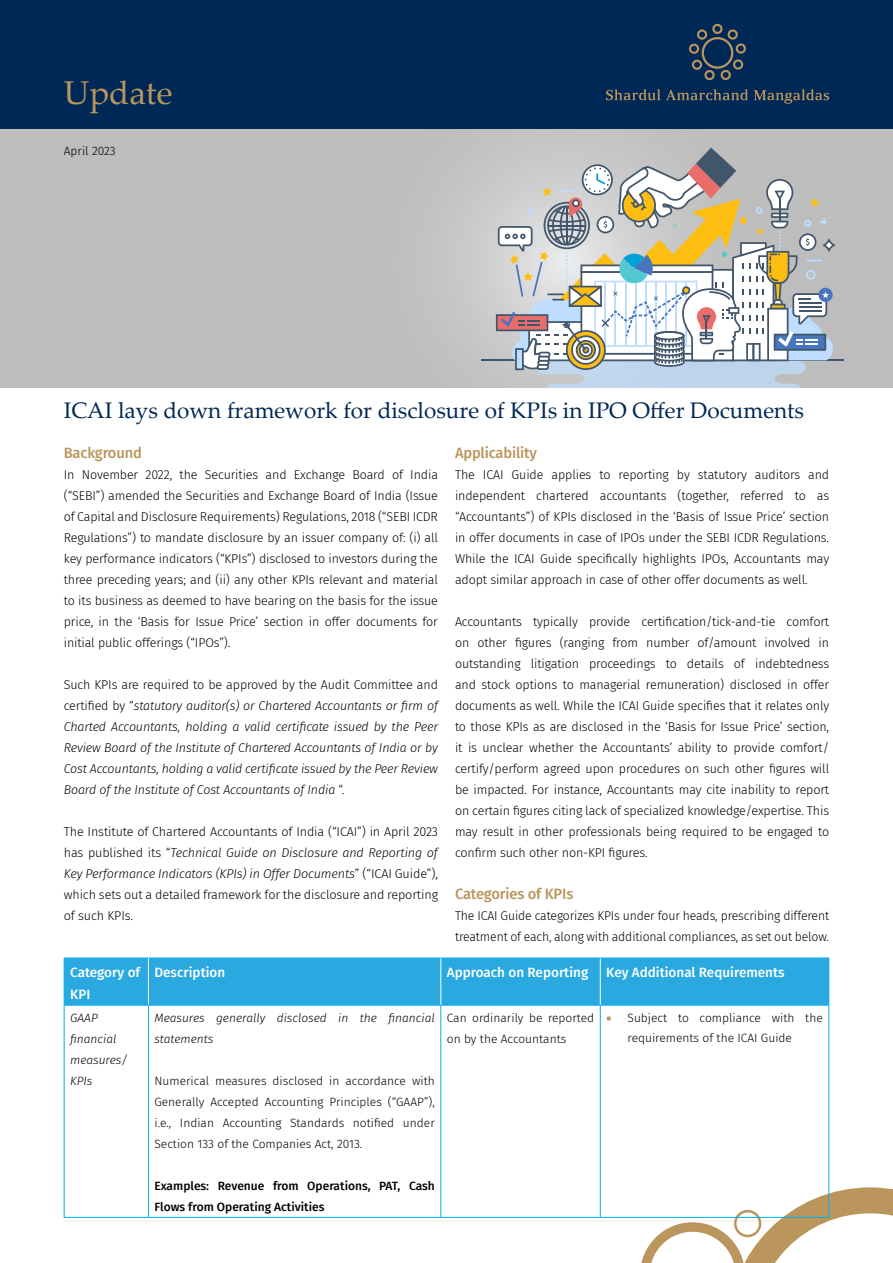
<style>
.page{position:relative;width:893px;height:1263px;background:#fff}
.page>*{position:absolute;margin:0;border:0;box-sizing:border-box;transform-origin:0 0}
.t1{font:33px "Palatino Linotype";color:#ba955c}
.t2{font:22.5px "Palatino Linotype";color:#002856}
.Heading_2{font:500 15px "Fira Sans";letter-spacing:-.01em;color:#ba955c}
.t3{font:500 13.5px/22.5px "Fira Sans";color:#fff}
.Body_Copy{font:300 12.75px/21px "Fira Sans";letter-spacing:-.01em;color:#000;text-align:justify}
.Body_Copy-2{font:italic 300 12.75px/21px "Fira Sans";letter-spacing:-.01em;color:#000;text-align:justify}
.Body_Copy-3{font:300 12.75px/21px "Fira Sans";letter-spacing:-.01em;color:#000;scale:.96 1}
.Body_Copy-4{font:300 12px/21px "Fira Sans";color:#000}
.Body_Copy-5{font:italic 300 12px/21px "Fira Sans";color:#000}
.Body_Copy-6{font:500 12px/21px "Fira Sans";color:#000}
.s1{font-style:normal}
.s2{font-style:italic}
.s3{color:#ba955c}
</style>
<div class="page">
<svg style="left:640px;top:1187px;width:253px;height:76px"></svg>
<div style="left:0;top:128px;width:893px;height:259px;background:#bdbdbe"></div>
<hr style="left:481px;top:359px;width:363px;height:2px;background:#42566b">
<svg style="left:496px;top:148px;width:340px;height:239px"></svg>
<div style="left:0;top:0;width:893px;height:128px;background:#002856"></div>
<svg style="left:606px;top:89px;width:54px;height:11px"></svg>
<svg style="left:666px;top:89px;width:82px;height:11px"></svg>
<svg style="left:754px;top:89px;width:75px;height:15px"></svg>
<svg style="left:689px;top:24px;width:57px;height:56px"></svg>
<div style="left:65px;top:959px;width:763px;height:46px;background:#2aa9e0"></div>
<hr style="left:64px;top:958px;width:84px;height:1px;background:#00aeef">
<hr style="left:64px;top:958px;width:1px;height:47px;background:#00aeef">
<hr style="left:148px;top:958px;width:293px;height:1px;background:#00aeef">
<hr style="left:441px;top:958px;width:159px;height:1px;background:#00aeef">
<hr style="left:600px;top:958px;width:229px;height:1px;background:#00aeef">
<hr style="left:828px;top:958px;width:1px;height:47px;background:#00aeef">
<hr style="left:64px;top:1005px;width:84px;height:1px;background:#00aeef">
<hr style="left:148px;top:1005px;width:293px;height:1px;background:#00aeef">
<hr style="left:441px;top:1005px;width:159px;height:1px;background:#00aeef">
<hr style="left:600px;top:1005px;width:229px;height:1px;background:#00aeef">
<hr style="left:148px;top:958px;width:1px;height:47px;background:#fff">
<hr style="left:440px;top:958px;width:1px;height:47px;background:#fff">
<hr style="left:600px;top:958px;width:1px;height:47px;background:#fff">
<hr style="left:64px;top:1005px;width:1px;height:212px;background:#00aeef">
<hr style="left:148px;top:1005px;width:1px;height:212px;background:#00aeef">
<hr style="left:440px;top:1005px;width:1px;height:212px;background:#00aeef">
<hr style="left:600px;top:1005px;width:1px;height:212px;background:#00aeef">
<hr style="left:828px;top:1005px;width:1px;height:212px;background:#00aeef">
<hr style="left:64px;top:1217px;width:84px;height:1px;background:#00aeef">
<hr style="left:148px;top:1217px;width:293px;height:1px;background:#00aeef">
<hr style="left:441px;top:1217px;width:159px;height:1px;background:#00aeef">
<hr style="left:600px;top:1217px;width:229px;height:1px;background:#00aeef">
<p class="t1" style="left:64px;top:69px;width:110px">Update</p>
<p class="Body_Copy-4" style="left:64px;top:140px;width:53px">April 2023</p>
<p class="t2" style="left:64px;top:395px;width:742px">ICAI lays down framework for disclosure of KPIs in IPO Offer Documents</p>
<p class="Heading_2" style="left:64px;top:440px;width:80px">Background</p>
<p class="Body_Copy" style="left:64px;top:464px;width:376px">In November 2022, the Securities and Exchange Board of India (“SEBI”) amended the Securities and Exchange Board of India (Issue of Capital and Disclosure Requirements) Regulations, 2018 (“SEBI ICDR Regulations”) to mandate disclosure by an issuer company of: (i) all key performance indicators (“KPIs”) disclosed to investors during the three preceding years; and (ii) any other KPIs relevant and material to its business as deemed to have bearing on the basis for the issue price, in the ‘Basis for Issue Price’ section in offer documents for initial public offerings (“IPOs”).</p>
<p class="Body_Copy-2" style="left:64px;top:674px;width:376px"><span class="s1">Such KPIs are required to be approved by the Audit Committee and certified by “</span>statutory auditor(s) or Chartered Accountants or firm of Charted Accountants, holding a valid certificate issued by the Peer Review Board of the Institute of Chartered Accountants of India or by Cost Accountants, holding a valid certificate issued by the Peer Review Board of the Institute of Cost Accountants of India <span class="s1">“.</span></p>
<p class="Body_Copy" style="left:64px;top:821px;width:376px">The Institute of Chartered Accountants of India (“ICAI”) in April 2023 has published its “<span class="s2">Technical Guide on Disclosure and Reporting of Key Performance Indicators (KPIs) in Offer Documents</span>” (“ICAI Guide”), which sets out a detailed framework for the disclosure and reporting of such KPIs.</p>
<p class="Heading_2" style="left:455px;top:440px;width:83px">Applicability</p>
<p class="Body_Copy" style="left:455px;top:464px;width:376px">The ICAI Guide applies to reporting by statutory auditors and independent chartered accountants (together, referred to as “Accountants”) of KPIs disclosed in the ‘Basis of Issue Price’ section in offer documents in case of IPOs under the SEBI ICDR Regulations.<br>While the ICAI Guide specifically highlights IPOs, Accountants may adopt similar approach in case of other offer documents as well.</p>
<p class="Body_Copy" style="left:455px;top:611px;width:376px">Accountants typically provide certification/tick-and-tie comfort on other figures (ranging from number of/amount involved in outstanding litigation proceedings to details of indebtedness and stock options to managerial remuneration) disclosed in offer documents as well. While the ICAI Guide specifies that it relates only to those KPIs as are disclosed in the ‘Basis for Issue Price’ section, it is unclear whether the Accountants’ ability to provide comfort/ certify/perform agreed upon procedures on such other figures will be impacted. For instance, Accountants may cite inability to report on certain figures citing lack of specialized knowledge/expertise. This may result in other professionals being required to be engaged to confirm such other non-KPI figures.</p>
<p class="Heading_2" style="left:455px;top:881px;width:120px">Categories of KPIs</p>
<p class="Body_Copy-3" style="left:455px;top:905px;width:391px">The ICAI Guide categorizes KPIs under four heads, prescribing different treatment of each, along with additional compliances, as set out below.</p>
<p class="t3" style="left:70px;top:960px;width:72px">Category of<br>KPI</p>
<p class="t3" style="left:154px;top:960px;width:72px">Description</p>
<p class="t3" style="left:447px;top:960px;width:143px">Approach on Reporting</p>
<p class="t3" style="left:606px;top:960px;width:180px">Key Additional Requirements</p>
<p class="Body_Copy-5" style="left:70px;top:1008px;width:59px">GAAP financial measures/<br>KPIs</p>
<p class="Body_Copy-5" style="left:154px;top:1008px;width:282px">Measures generally disclosed in the financial statements</p>
<p class="Body_Copy-4" style="left:447px;top:1008px;width:149px">Can ordinarily be reported on by the Accountants</p>
<p class="Body_Copy-4" style="left:628px;top:1008px;width:197px;line-height:19.5px;text-indent:-21px"><span class="s3">•</span> Subject to compliance with the requirements of the ICAI Guide</p>
<p class="Body_Copy-4" style="left:154px;top:1071px;width:282px;text-align:justify">Numerical measures disclosed in accordance with Generally Accepted Accounting Principles (“GAAP”), i.e., Indian Accounting Standards notified under Section 133 of the Companies Act, 2013.</p>
<p class="Body_Copy-6" style="left:154px;top:1175px;width:282px">Examples: Revenue from Operations, PAT, Cash<br>Flows from Operating Activities</p>
</div>
